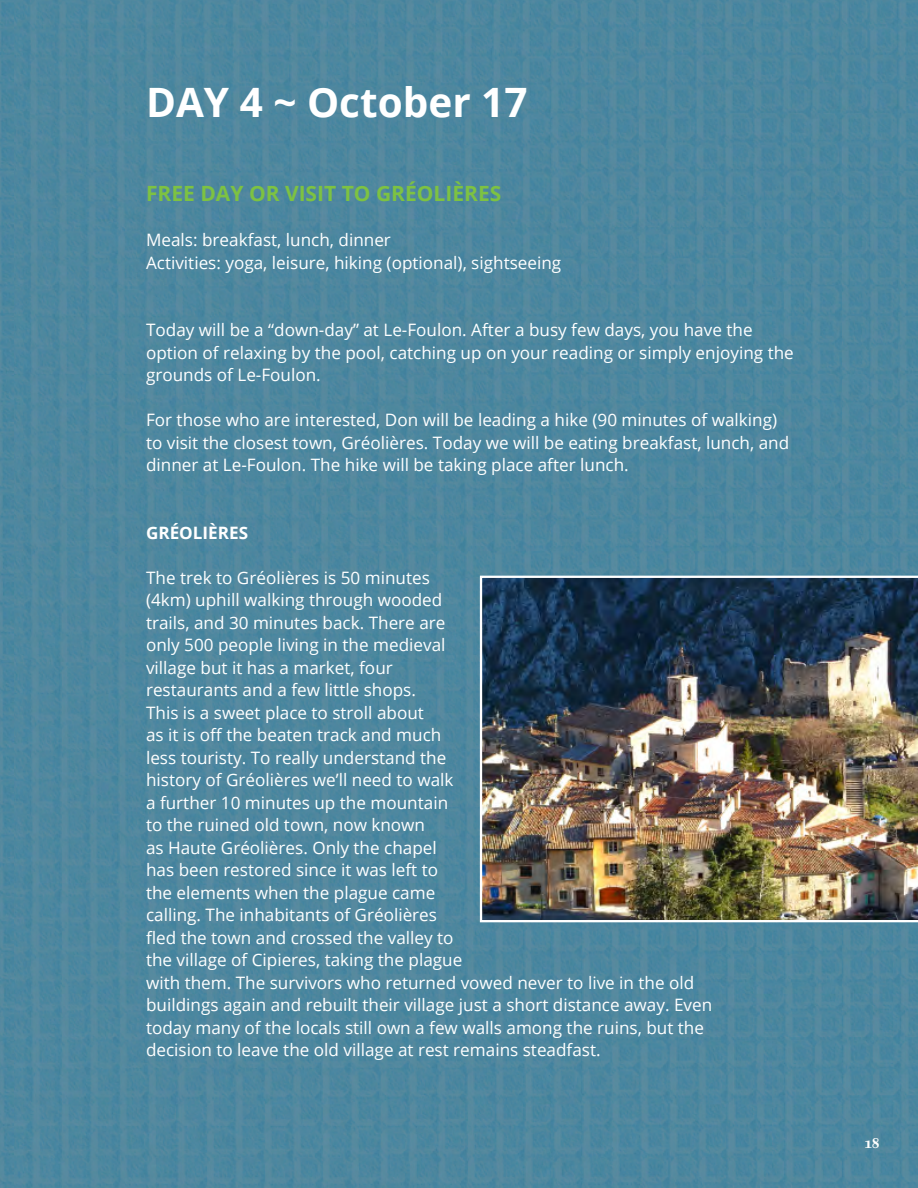
<style>
.page{position:relative;width:918px;height:1188px;background:#fff}
.page>*{position:absolute;margin:0;border:0;box-sizing:border-box;transform-origin:0 0}
.t1{font:700 40.5px "Open Sans";color:#fff}
.t2{font:700 21px "Open Sans";color:#7dc242}
.t3{font:17.1px/22.5px "Open Sans";color:#fff}
.t4{font:700 17.1px "Open Sans";color:#fff}
.t5{font:700 15px "Questa";color:#fff}
</style>
<div class="page">
<img style="left:13px;top:0;width:905px;height:1188px">
<img style="left:0;top:0;width:13px;height:1188px">
<img style="left:480px;top:576px;width:438px;height:346px">
<h1 class="t1" style="left:146px;top:74px;width:383px">DAY 4 ~ October 17</h1>
<p class="t2" style="left:146px;top:179px;width:357px">FREE DAY OR VISIT TO GRÉOLIÈRES</p>
<p class="t3" style="left:146px;top:228px;width:417px">Meals: breakfast, lunch, dinner<br>Activities: yoga, leisure, hiking (optional), sightseeing</p>
<p class="t3" style="left:146px;top:318px;width:649px">Today will be a “down-day” at Le-Foulon. After a busy few days, you have the option of relaxing by the pool, catching up on your reading or simply enjoying the grounds of Le-Foulon.</p>
<p class="t3" style="left:146px;top:408px;width:645px">For those who are interested, Don will be leading a hike (90 minutes of walking) to visit the closest town, Gréolières. Today we will be eating breakfast, lunch, and dinner at Le-Foulon. The hike will be taking place after lunch.</p>
<p class="t4" style="left:146px;top:521px;width:104px">GRÉOLIÈRES</p>
<p class="t3" style="left:146px;top:566px;width:568px">The trek to Gréolières is 50 minutes<br>(4km) uphill walking through wooded<br>trails, and 30 minutes back. There are<br>only 500 people living in the medieval<br>village but it has a market, four<br>restaurants and a few little shops.<br>This is a sweet place to stroll about<br>as it is off the beaten track and much<br>less touristy. To really understand the<br>history of Gréolières we’ll need to walk<br>a further 10 minutes up the mountain<br>to the ruined old town, now known<br>as Haute Gréolières. Only the chapel<br>has been restored since it was left to<br>the elements when the plague came<br>calling. The inhabitants of Gréolières<br>fled the town and crossed the valley to<br>the village of Cipieres, taking the plague<br>with them. The survivors who returned vowed never to live in the old buildings again and rebuilt their village just a short distance away. Even today many of the locals still own a few walls among the ruins, but the decision to leave the old village at rest remains steadfast.</p>
<p class="t5" style="left:865px;top:1134px;width:16px">18</p>
</div>
